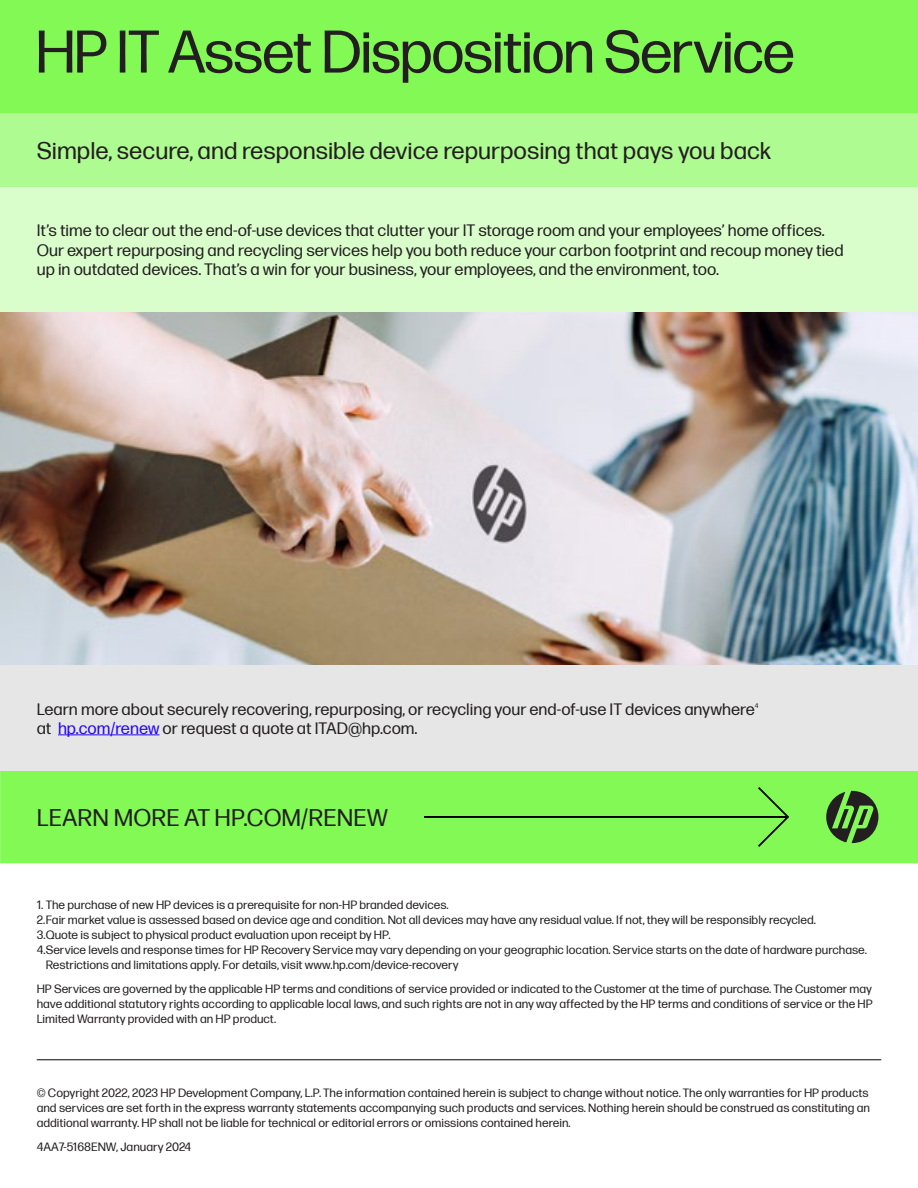
<style>
.page{position:relative;width:918px;height:1188px;background:#fff}
.page>*{position:absolute;margin:0;border:0;box-sizing:border-box;transform-origin:0 0}
.t1{font:60px "Forma DJR Display";letter-spacing:.01em;color:#231f20}
.t2{font:24px "Forma DJR Micro";color:#231f20}
.t3{font:16.5px/19.5px "Forma DJR Micro";color:#231f20}
.t4{font:12px/15px "Forma DJR Micro";color:#231f20;text-align:justify}
.t5{font:6.6px "Forma DJR Micro";color:#231f20}
.s1{color:#2308f4}
</style>
<div class="page">
<img style="left:0;top:312px;width:918px;height:354px">
<hr style="left:37px;top:1059px;width:844px;height:1px;background:#231f20">
<div style="left:0;top:771px;width:918px;height:92px;background:#83f955"></div>
<svg style="left:826px;top:791px;width:52px;height:52px;background:#4f8438"></svg>
<div style="left:424px;top:787px;width:365px;height:60px;background:#83f955"></div>
<div style="left:0;top:0;width:918px;height:114px;background:#83f955"></div>
<div style="left:0;top:114px;width:918px;height:73px;background:#aefb91"></div>
<div style="left:0;top:666px;width:918px;height:105px;background:#e6e6e6"></div>
<hr style="left:58px;top:735px;width:102px;height:1px;background:#2308f4">
<div style="left:0;top:187px;width:918px;height:125px;background:#dafdcc"></div>
<h1 class="t1" style="left:37px;top:10px;width:759px">HP IT Asset Disposition Service</h1>
<h2 class="t2" style="left:37px;top:134px;width:736px">Simple, secure, and responsible device repurposing that pays you back</h2>
<p class="t3" style="left:37px;top:219px;width:808px">It’s time to clear out the end-of-use devices that clutter your IT storage room and your employees’ home offices.<br>Our expert repurposing and recycling services help you both reduce your carbon footprint and recoup money tied up in outdated devices. That’s a win for your business, your employees, and the environment, too.</p>
<h3 class="t3" style="left:37px;top:698px;width:720px">Learn more about securely recovering, repurposing, or recycling your end-of-use IT devices anywhere</h3>
<p class="t5" style="left:755px;top:701px;width:5px">4</p>
<h3 class="t3" style="left:37px;top:718px;width:382px">at <span class="s1">hp.com/renew</span> or request a quote at ITAD@hp.com.</h3>
<h2 class="t2" style="left:37px;top:801px;width:353px">LEARN MORE AT HP.COM/RENEW</h2>
<p class="t4" style="left:37px;top:896px;width:414px">1. The purchase of new HP devices is a prerequisite for non-HP branded devices.</p>
<p class="t4" style="left:37px;top:911px;width:781px">2.Fair market value is assessed based on device age and condition. Not all devices may have any residual value. If not, they will be responsibly recycled.</p>
<p class="t4" style="left:37px;top:926px;width:355px">3.Quote is subject to physical product evaluation upon receipt by HP.</p>
<p class="t4" style="left:37px;top:941px;width:832px">4.Service levels and response times for HP Recovery Service may vary depending on your geographic location. Service starts on the date of hardware purchase.</p>
<p class="t4" style="left:46px;top:956px;width:414px">Restrictions and limitations apply. For details, visit www.hp.com/device-recovery</p>
<p class="t4" style="left:37px;top:981px;width:838px">HP Services are governed by the applicable HP terms and conditions of service provided or indicated to the Customer at the time of purchase. The Customer may have additional statutory rights according to applicable local laws, and such rights are not in any way affected by the HP terms and conditions of service or the HP Limited Warranty provided with an HP product.</p>
<p class="t4" style="left:37px;top:1085px;width:835px;text-align:left">© Copyright 2022, 2023 HP Development Company, L.P. The information contained herein is subject to change without notice. The only warranties for HP products and services are set forth in the express warranty statements accompanying such products and services. Nothing herein should be construed as constituting an additional warranty. HP shall not be liable for technical or editorial errors or omissions contained herein.</p>
<p class="t4" style="left:37px;top:1139px;width:156px">4AA7-5168ENW, January 2024</p>
</div>
